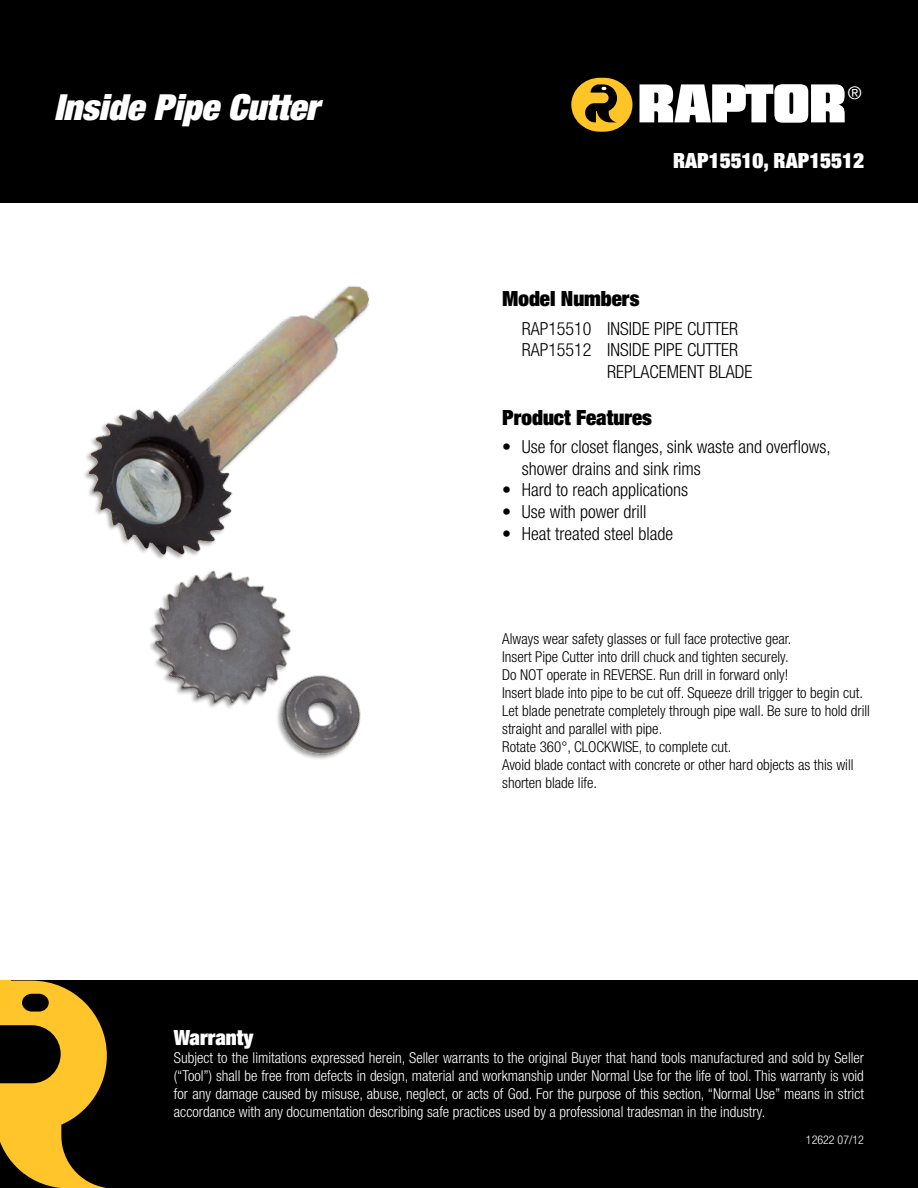
<style>
.page{position:relative;width:918px;height:1188px;background:#fff}
.page>*{position:absolute;margin:0;border:0;box-sizing:border-box;transform-origin:0 0}
.t1{font:italic 900 expanded 36px "Helvetica Neue";color:#fff}
.t2{font:900 expanded 21px "Helvetica Neue";color:#000}
.t3{font:900 expanded 21px "Helvetica Neue";color:#fff}
.t4{font:300 condensed 18px/21.6px "Helvetica Neue";color:#000}
.t5{font:17.4px "Helvetica Neue";color:#fff}
.t6{font:300 condensed 15px/18px "Helvetica Neue";color:#fff;text-align:justify}
.t7{font:300 condensed 15px/18px "Helvetica Neue";color:#000}
.t8{font:300 condensed 12px "Helvetica Neue";color:#fff}
</style>
<div class="page">
<div style="left:0;top:0;width:918px;height:202px;background:#000"></div>
<div style="left:0;top:981px;width:918px;height:207px;background:#000"></div>
<svg style="left:639px;top:84px;width:206px;height:39px"></svg>
<svg style="left:571px;top:78px;width:62px;height:54px"></svg>
<svg style="left:0;top:981px;width:107px;height:207px"></svg>
<div style="left:0;top:981px;width:11px;height:28px;background:#ffc425"></div>
<img style="left:150px;top:597px;width:211px;height:162px">
<img style="left:84px;top:286px;width:285px;height:311px">
<h1 class="t1" style="left:54px;top:84px;width:267px">Inside Pipe Cutter</h1>
<p class="t5" style="left:848px;top:82px;width:15px">®</p>
<h2 class="t3" style="left:673px;top:147px;width:192px">RAP15510, RAP15512</h2>
<h2 class="t2" style="left:502px;top:286px;width:139px">Model Numbers</h2>
<p class="t4" style="left:522px;top:317px;width:218px">RAP15510 INSIDE PIPE CUTTER</p>
<p class="t4" style="left:522px;top:339px;width:218px">RAP15512 INSIDE PIPE CUTTER</p>
<p class="t4" style="left:607px;top:361px;width:147px">REPLACEMENT BLADE</p>
<h2 class="t2" style="left:502px;top:404px;width:151px">Product Features</h2>
<p class="t4" style="left:522px;top:436px;width:310px;text-indent:-19px">• Use for closet flanges, sink waste and overflows, shower drains and sink rims</p>
<p class="t4" style="left:502px;top:479px;width:187px">• Hard to reach applications</p>
<p class="t4" style="left:502px;top:501px;width:146px">• Use with power drill</p>
<p class="t4" style="left:502px;top:522px;width:172px">• Heat treated steel blade</p>
<p class="t7" style="left:502px;top:629px;width:369px">Always wear safety glasses or full face protective gear.<br>Insert Pipe Cutter into drill chuck and tighten securely.<br>Do NOT operate in REVERSE. Run drill in forward only!<br>Insert blade into pipe to be cut off. Squeeze drill trigger to begin cut.<br>Let blade penetrate completely through pipe wall. Be sure to hold drill straight and parallel with pipe.<br>Rotate 360°, CLOCKWISE, to complete cut.<br>Avoid blade contact with concrete or other hard objects as this will shorten blade life.</p>
<h2 class="t3" style="left:174px;top:1024px;width:81px">Warranty</h2>
<p class="t6" style="left:174px;top:1049px;width:692px">Subject to the limitations expressed herein, Seller warrants to the original Buyer that hand tools manufactured and sold by Seller (“Tool”) shall be free from defects in design, material and workmanship under Normal Use for the life of tool. This warranty is void for any damage caused by misuse, abuse, neglect, or acts of God. For the purpose of this section, “Normal Use” means in strict accordance with any documentation describing safe practices used by a professional tradesman in the industry.</p>
<p class="t8" style="left:806px;top:1132px;width:60px">12622 07/12</p>
</div>
